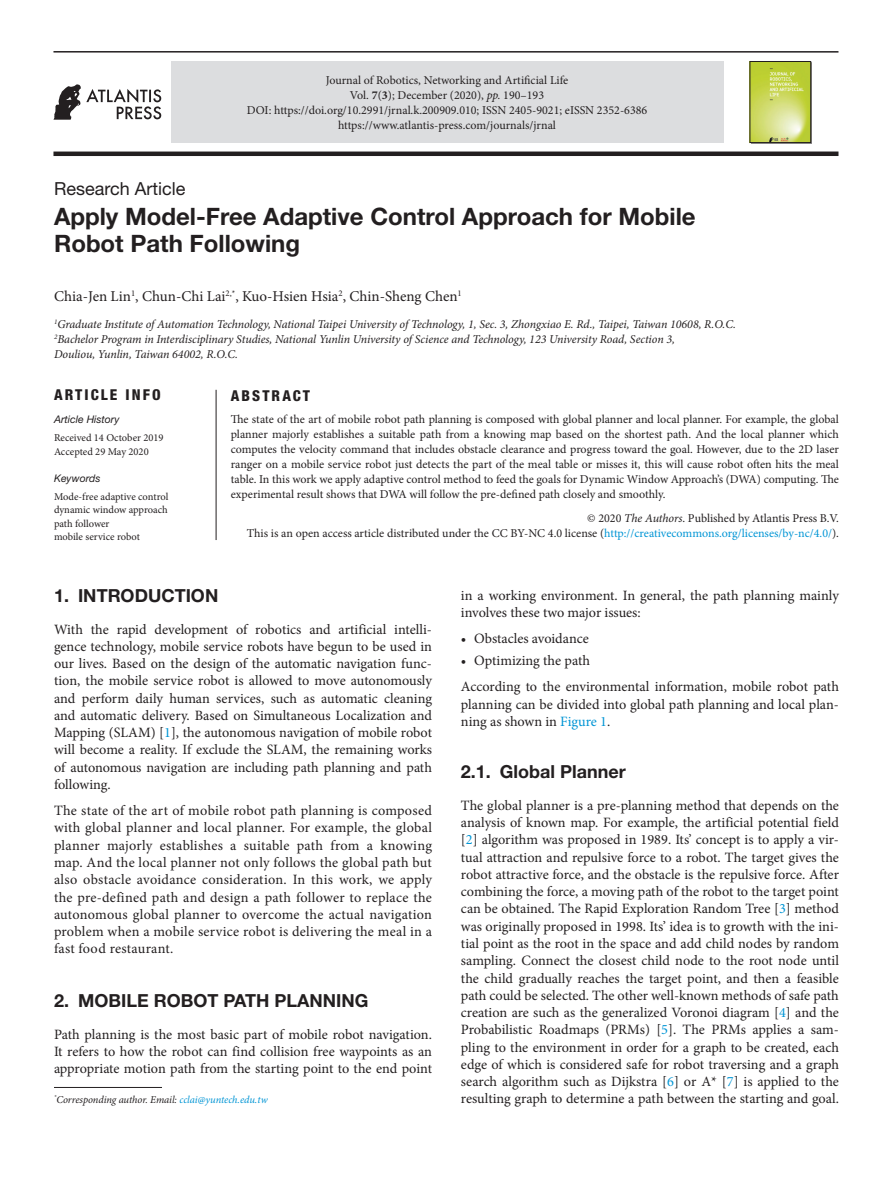
<style>
.page{position:relative;width:893px;height:1191px;background:#fff}
.page>*{position:absolute;margin:0;border:0;box-sizing:border-box;transform-origin:0 0}
.article_title{font:700 24px/27px "Helvetica Neue LT Std";color:#231f20}
.head-1{font:700 18px "Helvetica Neue LT Std";color:#231f20}
.head-2{font:700 18px "Helvetica Neue LT Std";color:#231f20}
.article_type{font:18px "Helvetica Neue LT Std";color:#231f20}
.author_name{font:15px "Minion Pro";color:#231f20}
.article_info{font:800 condensed 15px "Helvetica Neue LT Std";letter-spacing:.14em;color:#231f20}
.abstract{font:800 condensed 15px "Helvetica Neue LT Std";letter-spacing:.14em;color:#231f20}
.para-1{font:14.25px/17.2px "Minion Pro";color:#231f20;text-align:justify}
.para-2{font:14.25px/17.2px "Minion Pro";letter-spacing:.005em;color:#231f20;text-align:justify}
.abstract_text{font:12px/15px "Minion Pro";color:#231f20;text-align:center}
.author-affil{font:italic 12px/15px "Minion Pro";letter-spacing:-.01em;color:#231f20}
.copyright{font:12px/15px "Minion Pro";color:#231f20;text-align:right}
.keywords_text{font:10.5px "Minion Pro";color:#231f20}
.corres_author{font:italic 10.5px "Minion Pro";letter-spacing:-.01em;color:#231f20}
.article_history{font:10.5px "Minion Pro";color:#231f20}
.keywords{font:italic 10.5px "Helvetica Neue LT Std";color:#231f20}
.s1{font-weight:700}
.s2{font-style:italic}
.s3{color:#0095d5}
</style>
<div class="page">
<hr style="left:53px;top:51px;width:785px;height:2px;background:#231f20">
<div style="left:53px;top:151px;width:785px;height:5px;background:#231f20"></div>
<svg style="left:53px;top:84px;width:108px;height:36px"></svg>
<img style="left:752px;top:63px;width:57px;height:78px">
<div style="left:750px;top:61px;width:61px;height:82px;border:1px solid #231f20"></div>
<hr style="left:216px;top:390px;width:1px;height:150px;background:#231f20">
<div style="left:171px;top:62px;width:552px;height:81px;background:#dcdddf"></div>
<hr style="left:54px;top:1087px;width:108px;height:1px;background:#231f20">
<p class="abstract_text" style="left:326px;top:73px;width:244px">Journal of Robotics, Networking and Artificial Life<br>Vol. <span class="s1">7</span>(<span class="s1">3</span>); December (2020), <span class="s2">pp.</span> 190–193</p>
<p class="abstract_text" style="left:247px;top:103px;width:402px">DOI: https://doi.org/10.2991/jrnal.k.200909.010; ISSN 2405-9021; eISSN 2352-6386 https://www.atlantis-press.com/journals/jrnal</p>
<p class="article_type" style="left:54px;top:178px;width:133px">Research Article</p>
<p class="article_title" style="left:54px;top:202px;width:643px">Apply Model-Free Adaptive Control Approach for Mobile<br>Robot Path Following</p>
<p class="author_name" style="left:54px;top:286px;width:409px">Chia-Jen Lin<sup>1</sup>, Chun-Chi Lai<sup>2,*</sup>, Kuo-Hsien Hsia<sup>2</sup>, Chin-Sheng Chen<sup>1</sup></p>
<p class="author-affil" style="left:54px;top:317px;width:683px"><sup>1</sup>Graduate Institute of Automation Technology, National Taipei University of Technology, 1, Sec. 3, Zhongxiao E. Rd., Taipei, Taiwan 10608, R.O.C.</p>
<p class="author-affil" style="left:54px;top:332px;width:622px"><sup>2</sup>Bachelor Program in Interdisciplinary Studies, National Yunlin University of Science and Technology, 123 University Road, Section 3,<br>Douliou, Yunlin, Taiwan 64002, R.O.C.</p>
<p class="article_info" style="left:54px;top:386px;width:108px">ARTICLE INFO</p>
<p class="keywords" style="left:54px;top:413px;width:67px">Article History</p>
<p class="article_history" style="left:54px;top:430px;width:111px">Received 14 October 2019</p>
<p class="article_history" style="left:54px;top:444px;width:96px">Accepted 29 May 2020</p>
<p class="keywords" style="left:54px;top:471px;width:48px">Keywords</p>
<p class="keywords_text" style="left:54px;top:489px;width:116px">Mode-free adaptive control</p>
<p class="keywords_text" style="left:54px;top:502px;width:115px">dynamic window approach</p>
<p class="keywords_text" style="left:54px;top:516px;width:57px">path follower</p>
<p class="keywords_text" style="left:54px;top:529px;width:87px">mobile service robot</p>
<p class="abstract" style="left:231px;top:386px;width:81px">ABSTRACT</p>
<p class="abstract_text" style="left:231px;top:412px;width:610px;text-align:justify">The state of the art of mobile robot path planning is composed with global planner and local planner. For example, the global planner majorly establishes a suitable path from a knowing map based on the shortest path. And the local planner which computes the velocity command that includes obstacle clearance and progress toward the goal. However, due to the 2D laser ranger on a mobile service robot just detects the part of the meal table or misses it, this will cause robot often hits the meal table. In this work we apply adaptive control method to feed the goals for Dynamic Window Approach’s (DWA) computing. The experimental result shows that DWA will follow the pre-defined path closely and smoothly.</p>
<p class="copyright" style="left:247px;top:511px;width:594px">© 2020 <span class="s2">The Authors</span>. Published by Atlantis Press B.V.<br>This is an open access article distributed under the CC BY-NC 4.0 license (<span class="s3">http://creativecommons.org/licenses/by-nc/4.0/</span>).</p>
<p class="head-1" style="left:54px;top:584px;width:166px">1. INTRODUCTION</p>
<p class="para-1" style="left:54px;top:620px;width:380px">With the rapid development of robotics and artificial intelli&shy;gence technology, mobile service robots have begun to be used in our lives. Based on the design of the automatic navigation func&shy;tion, the mobile service robot is allowed to move autonomously and perform daily human services, such as automatic cleaning and automatic delivery. Based on Simultaneous Localization and Mapping (SLAM) [<span class="s3">1</span>], the autonomous navigation of mobile robot will become a reality. If exclude the SLAM, the remaining works of autonomous navigation are including path planning and path following.</p>
<p class="para-2" style="left:54px;top:802px;width:380px">The state of the art of mobile robot path planning is composed with global planner and local planner. For example, the global planner majorly establishes a suitable path from a knowing map. And the local planner not only follows the global path but also obstacle avoidance consideration. In this work, we apply the pre-defined path and design a path follower to replace the autonomous global planner to overcome the actual navigation problem when a mobile service robot is delivering the meal in a fast food restaurant.</p>
<p class="head-1" style="left:54px;top:989px;width:316px">2. MOBILE ROBOT PATH PLANNING</p>
<p class="para-1" style="left:54px;top:1025px;width:380px">Path planning is the most basic part of mobile robot navigation.<br>It refers to how the robot can find collision free waypoints as an appropriate motion path from the starting point to the end point</p>
<p class="corres_author" style="left:54px;top:1092px;width:215px"><sup>*</sup>Corresponding author. Email: <span class="s3">cclai@yuntech.edu.tw</span></p>
<p class="para-1" style="left:461px;top:587px;width:379px">in a working environment. In general, the path planning mainly involves these two major issues:</p>
<p class="para-1" style="left:461px;top:630px;width:129px">• Obstacles avoidance</p>
<p class="para-1" style="left:461px;top:652px;width:131px">• Optimizing the path</p>
<p class="para-2" style="left:461px;top:678px;width:380px">According to the environmental information, mobile robot path planning can be divided into global path planning and local plan&shy;ning as shown in <span class="s3">Figure 1</span>.</p>
<p class="head-2" style="left:461px;top:761px;width:166px">2.1. Global Planner</p>
<p class="para-1" style="left:461px;top:797px;width:380px">The global planner is a pre-planning method that depends on the analysis of known map. For example, the artificial potential field [<span class="s3">2</span>] algorithm was proposed in 1989. Its’ concept is to apply a vir&shy;tual attraction and repulsive force to a robot. The target gives the robot attractive force, and the obstacle is the repulsive force. After combining the force, a moving path of the robot to the target point can be obtained. The Rapid Exploration Random Tree [<span class="s3">3</span>] method was originally proposed in 1998. Its’ idea is to growth with the ini&shy;tial point as the root in the space and add child nodes by random sampling. Connect the closest child node to the root node until the child gradually reaches the target point, and then a feasible path could be selected. The other well-known methods of safe path creation are such as the generalized Voronoi diagram [<span class="s3">4</span>] and the Probabilistic Roadmaps (PRMs) [<span class="s3">5</span>]. The PRMs applies a sam&shy;pling to the environment in order for a graph to be created, each edge of which is considered safe for robot traversing and a graph search algorithm such as Dijkstra [<span class="s3">6</span>] or A* [<span class="s3">7</span>] is applied to the resulting graph to determine a path between the starting and goal.</p>
</div>
